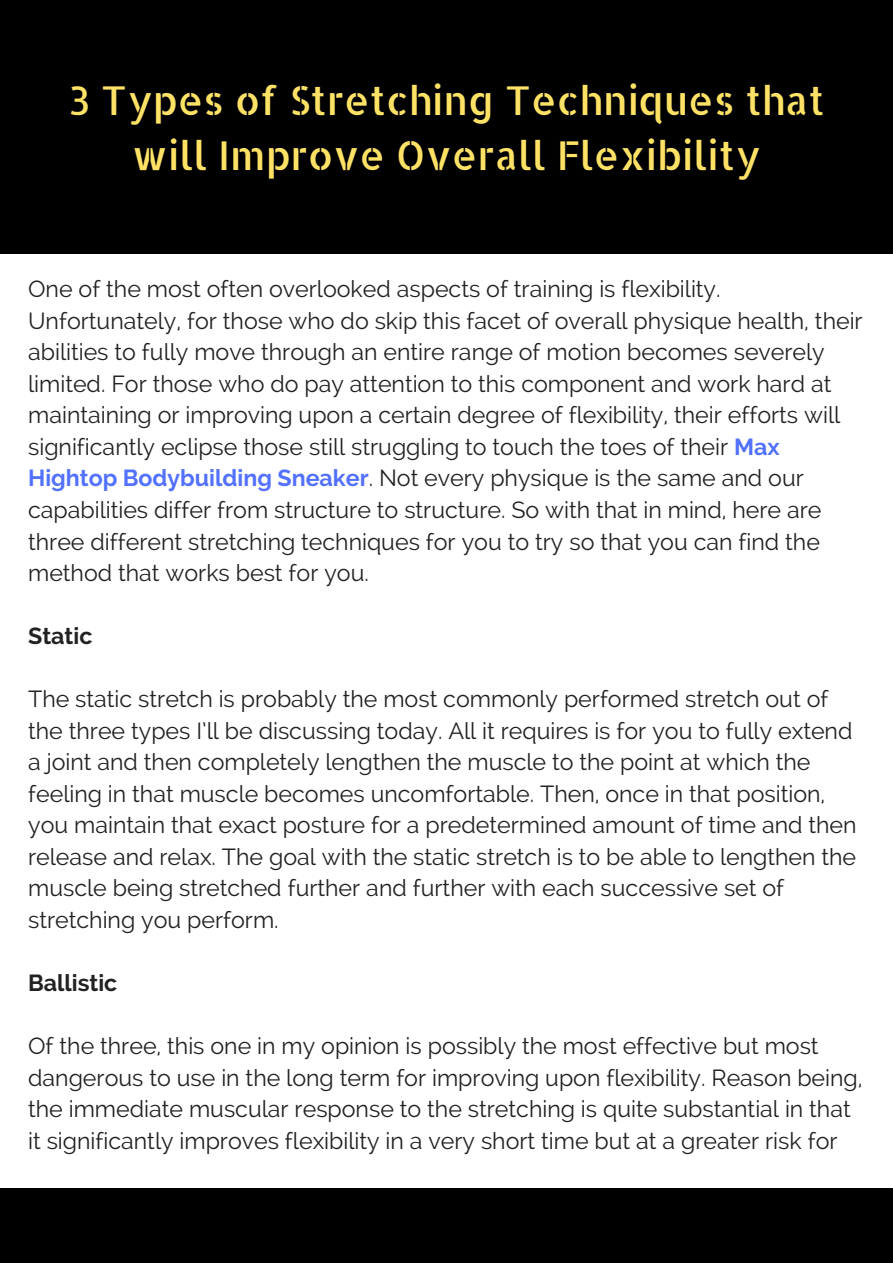
<style>
.page{position:relative;width:893px;height:1263px;background:#fff}
.page>*{position:absolute;margin:0;border:0;box-sizing:border-box;transform-origin:0 0}
.t1{font:39.75px/55.2px "Allerta Stencil";color:#fee266;text-align:center}
.t2{font:23.25px/31.5px "Raleway";color:#222}
.t3{font:700 23.25px "Raleway";color:#222}
.s1{font-weight:700;color:#5271ff}
</style>
<div class="page">
<div style="left:0;top:0;width:893px;height:253px;background:#000"></div>
<div style="left:0;top:1188px;width:893px;height:75px;background:#000"></div>
<h1 class="t1" style="left:68px;top:72px;width:758px">3 Types of Stretching Techniques that will Improve Overall Flexibility</h1>
<p class="t2" style="left:28px;top:273px;width:836px">One of the most often overlooked aspects of training is flexibility.<br>Unfortunately, for those who do skip this facet of overall physique health, their abilities to fully move through an entire range of motion becomes severely limited. For those who do pay attention to this component and work hard at maintaining or improving upon a certain degree of flexibility, their efforts will significantly eclipse those still struggling to touch the toes of their <span class="s1">Max Hightop Bodybuilding Sneaker</span>. Not every physique is the same and our capabilities differ from structure to structure. So with that in mind, here are three different stretching techniques for you to try so that you can find the method that works best for you.</p>
<p class="t3" style="left:28px;top:622px;width:66px">Static</p>
<p class="t2" style="left:28px;top:683px;width:830px">The static stretch is probably the most commonly performed stretch out of the three types I’ll be discussing today. All it requires is for you to fully extend a joint and then completely lengthen the muscle to the point at which the feeling in that muscle becomes uncomfortable. Then, once in that position, you maintain that exact posture for a predetermined amount of time and then release and relax. The goal with the static stretch is to be able to lengthen the muscle being stretched further and further with each successive set of stretching you perform.</p>
<p class="t3" style="left:28px;top:969px;width:91px">Ballistic</p>
<p class="t2" style="left:28px;top:1030px;width:836px">Of the three, this one in my opinion is possibly the most effective but most dangerous to use in the long term for improving upon flexibility. Reason being, the immediate muscular response to the stretching is quite substantial in that it significantly improves flexibility in a very short time but at a greater risk for</p>
</div>
